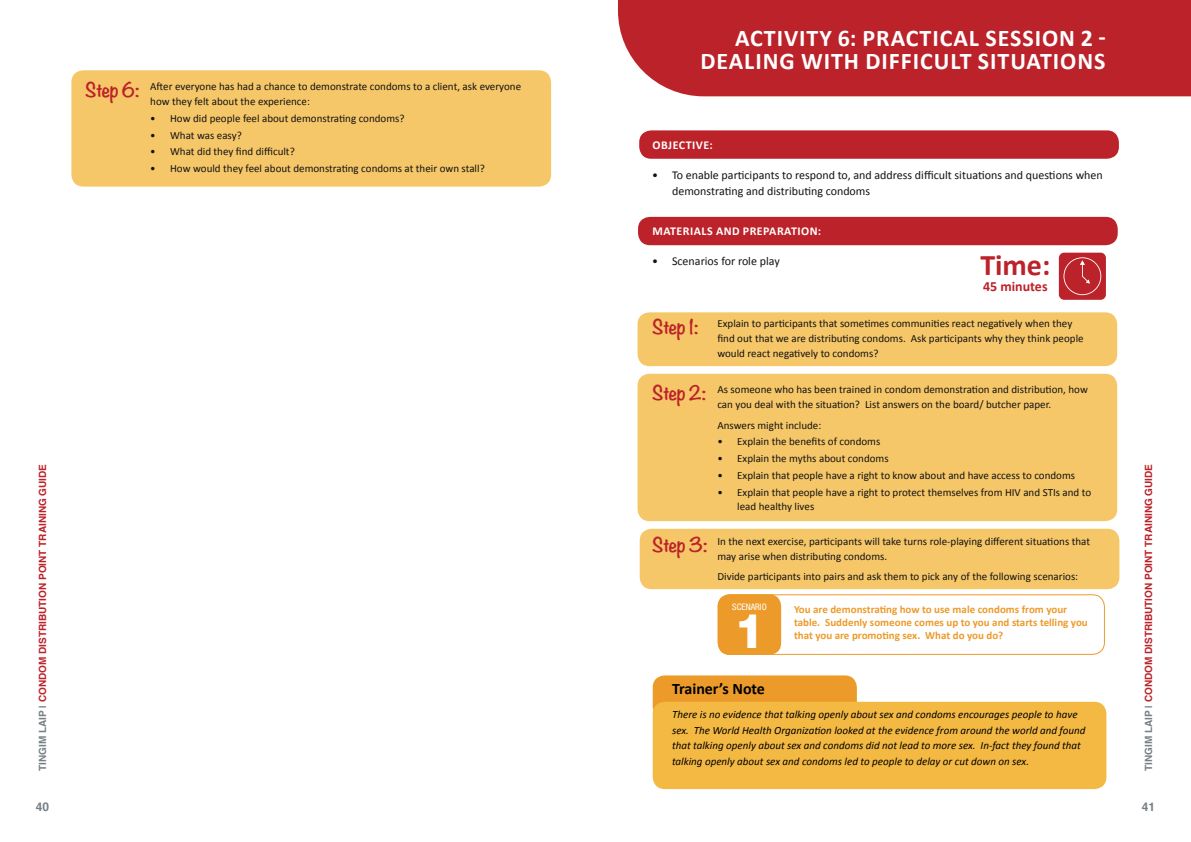
<style>
.page{position:relative;width:1191px;height:842px;background:#fff}
.page>*{position:absolute;margin:0;border:0;box-sizing:border-box;transform-origin:0 0}
.t1{font:800 48px "Helvetica Neue LT Std";color:#fff}
.t2{font:700 30px "Calibri";color:#bc2229}
.t3{font:700 24px/23px "Calibri";letter-spacing:.04em;color:#fff}
.t4{font:700 16px "Calibri";letter-spacing:-.005em;color:#000}
.t5{font:700 14px "Calibri";color:#bc2229}
.t6{font:12px/16px "Calibri";color:#121212}
.t7{font:700 12px "Calibri";letter-spacing:.04em;color:#fff}
.t8{font:700 12px "Helvetica";color:#768084}
.t9{font:11px/15px "Calibri";color:#121212}
.t10{font:italic 11px/15.5px "Calibri";color:#000}
.t11{font:700 11px/13px "Calibri";color:#ec9b2b}
.t12{font:700 10px "Helvetica";color:#bc2229}
.t13{font:condensed 9px "Helvetica Neue LT Std";color:#fff}
.s1{font-family:"Noteworthy";font-weight:700;font-size:18px;color:#bc2229}
.s2{color:#768084}
</style>
<div class="page">
<div style="left:71px;top:70px;width:480px;height:117px;background:#f6c769;border-radius:12px"></div>
<div style="left:637px;top:312px;width:480px;height:54px;background:#f6c769;border-radius:12px"></div>
<div style="left:637px;top:374px;width:480px;height:147px;background:#f6c769;border-radius:12px"></div>
<div style="left:639px;top:529px;width:480px;height:60px;background:#f6c769;border-radius:12px"></div>
<div style="left:652px;top:675px;width:205px;height:44px;background:#ec9b2b;border-radius:12px"></div>
<div style="left:652px;top:702px;width:454px;height:87px;background:#f4b943;border-radius:12px"></div>
<div style="left:638px;top:217px;width:479px;height:28px;background:#bc2229;border-radius:12px"></div>
<div style="left:639px;top:130px;width:480px;height:29px;background:#bc2229;border-radius:12px"></div>
<div style="left:618px;top:0;width:573px;height:96px;background:#bc2229"></div>
<div style="left:1058px;top:253px;width:48px;height:47px;background:#bc2229;border-radius:5px"></div>
<svg style="left:1063px;top:257px;width:38px;height:38px"></svg>
<div style="left:717px;top:594px;width:388px;height:61px;border:1px solid #ec9b2b;border-radius:12px"></div>
<div style="left:717px;top:594px;width:64px;height:61px;background:#ec9b2b;border-radius:12px"></div>
<p class="t9" style="left:150px;top:79px;width:372px;text-indent:-65px"><span class="s1">Step 6:</span> After everyone has had a chance to demonstrate condoms to a client, ask everyone how they felt about the experience:</p>
<p class="t9" style="left:150px;top:111px;width:256px">• How did people feel about demonstrating condoms?</p>
<p class="t9" style="left:150px;top:127px;width:93px">• What was easy?</p>
<p class="t9" style="left:150px;top:144px;width:146px">• What did they find difficult?</p>
<p class="t9" style="left:150px;top:161px;width:336px">• How would they feel about demonstrating condoms at their own stall?</p>
<p class="t12" style="left:35px;top:771px;width:309px;rotate:-90deg"><span class="s2">tingim laip |</span> Condom Distribution Point Training Guide</p>
<p class="t8" style="left:36px;top:797px;width:15px">40</p>
<h3 class="t3" style="left:700px;top:27px;width:407px;text-indent:342px">on 2 -<br>Dealing with difficult situations</h3>
<h3 class="t3" style="left:735px;top:27px;width:19px">Activit</h3>
<h3 class="t3" style="left:819px;top:27px;width:85px">y 6: Practical</h3>
<h3 class="t3" style="left:985px;top:27px;width:24px">Sessi</h3>
<p class="t7" style="left:652px;top:137px;width:62px">Object ive:</p>
<p class="t6" style="left:672px;top:167px;width:432px;text-indent:-20px">• To enable participants to respond to, and address difficult situations and questions when demonstrating and distributing condoms</p>
<p class="t7" style="left:652px;top:223px;width:170px">Materials and preparation:</p>
<p class="t6" style="left:652px;top:253px;width:129px">• Scenarios for role play</p>
<h2 class="t2" style="left:980px;top:246px;width:71px">Time:</h2>
<p class="t5" style="left:983px;top:278px;width:66px">45 minutes</p>
<p class="t9" style="left:717px;top:316px;width:368px;text-indent:-65px"><span class="s1">Step 1:</span> Explain to participants that sometimes communities react negatively when they find out that we are distributing condoms. Ask participants why they think people would react negatively to condoms?</p>
<p class="t9" style="left:717px;top:382px;width:372px;text-indent:-65px"><span class="s1">Step 2:</span> As someone who has been trained in condom demonstration and distribution, how can you deal with the situation? List answers on the board/ butcher paper.</p>
<p class="t9" style="left:717px;top:417px;width:105px">Answers might include:</p>
<p class="t9" style="left:717px;top:434px;width:164px">• Explain the benefits of condoms</p>
<p class="t9" style="left:717px;top:451px;width:173px">• Explain the myths about condoms</p>
<p class="t9" style="left:717px;top:468px;width:359px">• Explain that people have a right to know about and have access to condoms</p>
<p class="t9" style="left:737px;top:485px;width:355px;line-height:14px;text-indent:-20px">• Explain that people have a right to protect themselves from HIV and STIs and to lead healthy lives</p>
<p class="t9" style="left:717px;top:533px;width:374px;text-indent:-65px"><span class="s1">Step 3:</span> In the next exercise, participants will take turns role-playing different situations that may arise when distributing condoms.</p>
<p class="t9" style="left:717px;top:569px;width:362px">Divide participants into pairs and ask them to pick any of the following scenarios:</p>
<p class="t11" style="left:794px;top:603px;width:295px">You are demonstrating how to use male condoms from your table. Suddenly someone comes up to you and starts telling you that you are promoting sex. What do you do?</p>
<p class="t13" style="left:732px;top:602px;width:36px">SCENARIO</p>
<h1 class="t1" style="left:734px;top:602px;width:32px">1</h1>
<h3 class="t4" style="left:672px;top:678px;width:94px">Trainer’s Note</h3>
<p class="t10" style="left:672px;top:706px;width:415px">There is no evidence that talking openly about sex and condoms encourages people to have sex. The World Health Organization looked at the evidence from around the world and found that talking openly about sex and condoms did not lead to more sex. In-fact they found that talking openly about sex and condoms led to people to delay or cut down on sex.</p>
<p class="t12" style="left:1140px;top:771px;width:309px;rotate:-90deg"><span class="s2">tingim laip |</span> Condom Distribution Point Training Guide</p>
<p class="t8" style="left:1141px;top:797px;width:15px">41</p>
</div>
